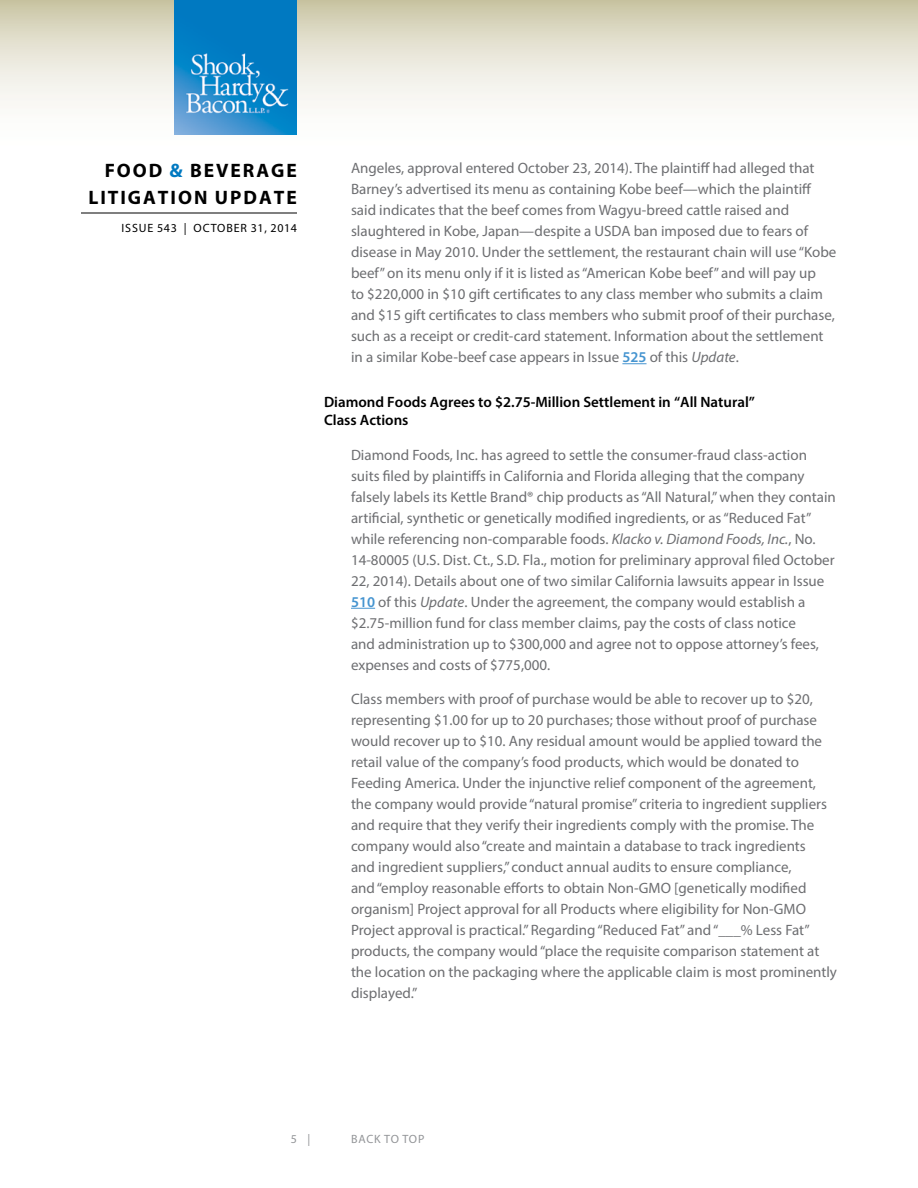
<style>
.page{position:relative;width:918px;height:1188px;background:#fff}
.page>*{position:absolute;margin:0;border:0;box-sizing:border-box;transform-origin:0 0}
.t1{font:700 19.5px/27px "Myriad Pro";letter-spacing:.1em;color:#000}
.t2{font:15px/21px "Myriad Pro";color:#6d6e71}
.t3{font:600 15px/18px "Myriad Pro";color:#000}
.t4{font:12px "Myriad Pro";letter-spacing:.07em;color:#000}
.t5{font:12px "Myriad Pro";letter-spacing:.07em;color:#939598}
.s1{color:#0079c1}
.s2{font-weight:600;color:#4594d0}
.s3{font-style:italic}
</style>
<div class="page">
<svg style="left:0;top:0;width:918px;height:135px"></svg>
<hr style="left:81px;top:213px;width:216px;height:1px;background:#000">
<img style="left:175px;top:0;width:122px;height:135px">
<svg style="left:622px;top:363px;width:25px;height:1px"></svg>
<svg style="left:351px;top:608px;width:24px;height:1px"></svg>
<h1 class="t1" style="left:88px;top:156px;width:210px;text-indent:16px">FOOD <span class="s1">&amp;</span> BEVERAGE<br>LITIGATION UPDATE</h1>
<p class="t4" style="left:122px;top:221px;width:177px">Issue 543 | OCTOBER 31, 2014</p>
<p class="t2" style="left:351px;top:157px;width:487px">Angeles, approval entered October 23, 2014). The plaintiff had alleged that Barney’s advertised its menu as containing Kobe beef—which the plaintiff said indicates that the beef comes from Wagyu-breed cattle raised and slaughtered in Kobe, Japan—despite a US DA ban imposed due to fears of disease in May 2010. Under the settlement, the restaurant chain will use “Kobe beef” on its menu only if it is listed as “American Kobe beef” and will pay up<br>to $220,000 in $10 gift certificates to any class member who submits a claim and $15 gift certificates to class members who submit proof of their purchase, such as a receipt or credit-card statement. Information about the settlement in a similar Kobe-beef case appears in Issue <span class="s2">525</span> of this <span class="s3">Update</span>.</p>
<p class="t3" style="left:324px;top:393px;width:433px">Diamond Foods Agrees to $2.75-Million Settlement in “All Natural”<br>Class Actions</p>
<p class="t2" style="left:351px;top:444px;width:486px">Diamond Foods, Inc. has agreed to settle the consumer-fraud class-action suits filed by plaintiffs in California and Florida alleging that the company falsely labels its Kettle Brand® chip products as “All Natural,” when they contain artificial, synthetic or genetically modified ingredients, or as “Reduced Fat” while referencing non-comparable foods. <span class="s3">Klacko v. Diamond Foods, Inc.</span>, No.<br>14-80005 (U.S. Dist. Ct., S.D. Fla., motion for preliminary approval filed October 22, 2014). Details about one of two similar California lawsuits appear in Issue <span class="s2">510</span> of this <span class="s3">Update</span>. Under the agreement, the company would establish a $2.75-million fund for class member claims, pay the costs of class notice<br>and administration up to $300,000 and agree not to oppose attorney’s fees, expenses and costs of $775,000.</p>
<p class="t2" style="left:351px;top:688px;width:488px">Class members with proof of purchase would be able to recover up to $20, representing $1.00 for up to 20 purchases; those without proof of purchase would recover up to $10. Any residual amount would be applied toward the retail value of the company’s food products, which would be donated to Feeding America. Under the injunctive relief component of the agreement, the company would provide “natural promise” criteria to ingredient suppliers and require that they verify their ingredients comply with the promise. The company would also “create and maintain a database to track ingredients<br>and ingredient suppliers,” conduct annual audits to ensure compliance,<br>and “employ reasonable efforts to obtain Non-GMO [genetically modified organism] Project approval for all Products where eligibility for Non-GMO Project approval is practical.” Regarding “Reduced Fat” and “___% Less Fat” products, the company would “place the requisite comparison statement at the location on the packaging where the applicable claim is most prominently displayed.”</p>
<p class="t5" style="left:291px;top:1132px;width:21px">5 |</p>
<p class="t5" style="left:351px;top:1132px;width:67px">back to top</p>
</div>
